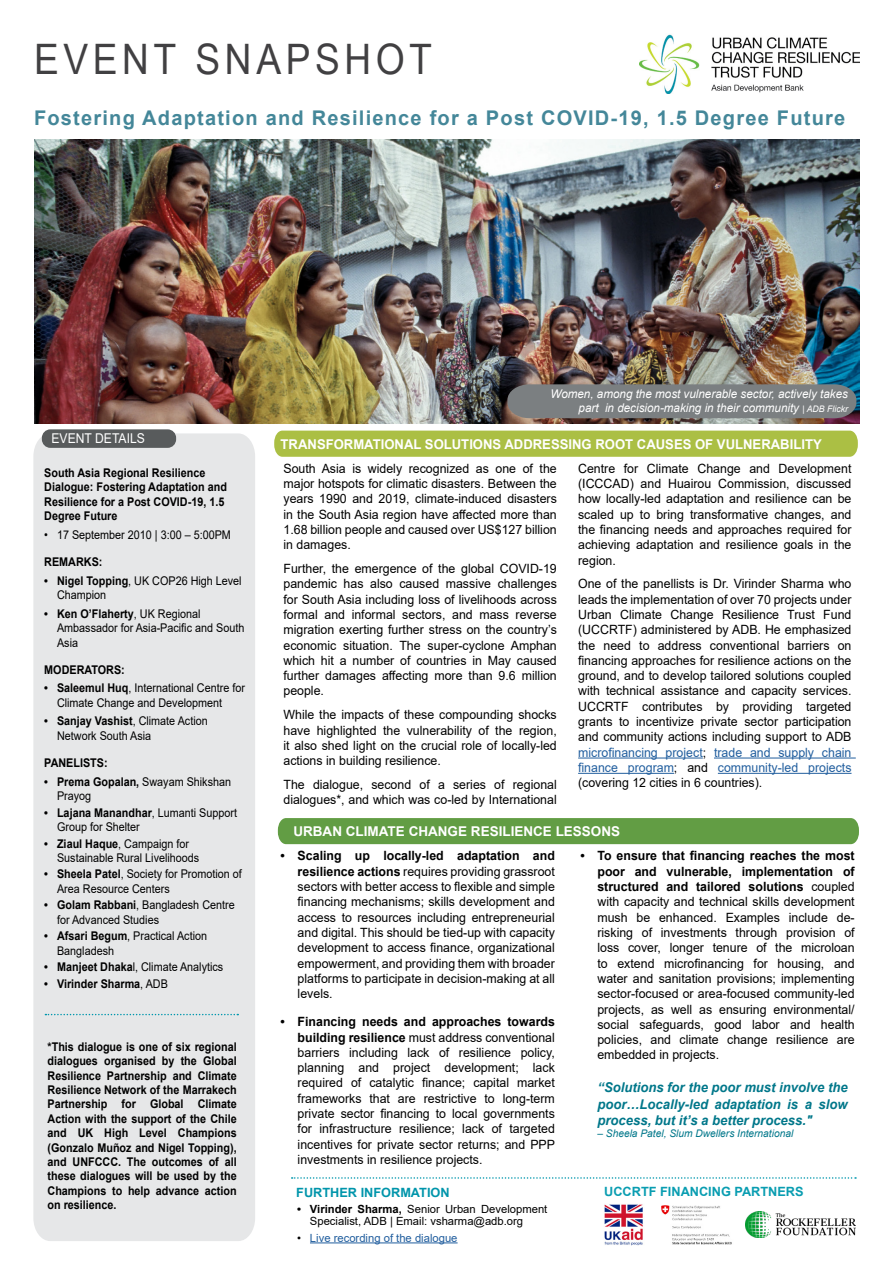
<style>
.page{position:relative;width:893px;height:1263px;background:#fff}
.page>*{position:absolute;margin:0;border:0;box-sizing:border-box;transform-origin:0 0}
.t1{font:42px "Arial Narrow";letter-spacing:.1em;color:#414042;scale:1.08 1}
.t2{font:700 20.25px "Arial";letter-spacing:.06em;color:#448799}
.t3{font:italic 700 13.5px/16.2px "Arial";color:#00778a;text-align:justify}
.t4{font:700 13.5px "Arial";color:#fff}
.t5{font:13.5px "Arial";color:#fff;scale:.9 1}
.t6{font:12.75px/15.3px "Arial";color:#000;text-align:justify}
.t7{font:700 12.75px "Arial";color:#099db1}
.t8{font:700 12.75px "Arial";color:#0095ab}
.t9{font:12px/14.4px "Arial";color:#000;scale:.9 1}
.t10{font:700 12px/14.4px "Arial";color:#000;scale:.9 1}
.t11{font:italic 12px/14.4px "Arial";color:#fff;text-align:right}
.t12{font:11.25px/12px "Arial";color:#000}
.t13{font:11.25px "Arial";color:#215e9e}
.t14{font:italic 10.5px "Arial";color:#00778a}
.s1{font-weight:700}
.s2{font-weight:400}
.s3{font-size:9px}
.s4{color:#215e9e}
.s5{color:#000}
</style>
<div class="page">
<hr style="left:578px;top:757px;width:125px;height:1px;background:#215e9e">
<hr style="left:714px;top:757px;width:142px;height:1px;background:#215e9e">
<hr style="left:578px;top:773px;width:96px;height:1px;background:#215e9e">
<hr style="left:718px;top:773px;width:133px;height:1px;background:#215e9e">
<div style="left:33px;top:433px;width:222px;height:808px;background:#e6e7e8"></div>
<div style="left:42px;top:429px;width:134px;height:19px;background:#585b5c;border-radius:9px"></div>
<div style="left:274px;top:431px;width:584px;height:26px;background:#abbf44"></div>
<div style="left:278px;top:818px;width:581px;height:26px;background:#629d44"></div>
<hr style="left:310px;top:1242px;width:148px;height:1px;background:#215e9e">
<img style="left:745px;top:1212px;width:110px;height:25px">
<img style="left:604px;top:1204px;width:39px;height:42px">
<img style="left:661px;top:1205px;width:71px;height:39px">
<img style="left:640px;top:34px;width:220px;height:60px">
<img style="left:34px;top:139px;width:826px;height:284px">
<div style="left:507px;top:384px;width:349px;height:34px;background:#7b7f81"></div>
<svg style="left:292px;top:1177px;width:564px;height:2px"></svg>
<svg style="left:45px;top:1014px;width:193px;height:1px"></svg>
<h1 class="t1" style="left:34px;top:29px;width:370px">EVENT SNAPSHOT</h1>
<h2 class="t2" style="left:34px;top:104px;width:813px">Fostering Adaptation and Resilience for a Post COVID-19, 1.5 Degree Future</h2>
<p class="t5" style="left:52px;top:429px;width:105px">EVENT DETAILS</p>
<p class="t10" style="left:44px;top:466px;width:204px">South Asia Regional Resilience<br>Dialogue: Fostering Adaptation and<br>Resilience for a Post COVID-19, 1.5<br>Degree Future</p>
<p class="t9" style="left:44px;top:527px;width:209px">• 17 September 2010 | 3:00 – 5:00PM</p>
<p class="t10" style="left:44px;top:555px;width:66px">REMARKS:</p>
<p class="t9" style="left:57px;top:573px;width:207px;text-indent:-13px"><span class="s1">• Nigel Topping</span>, UK COP26 High Level<br>Champion</p>
<p class="t9" style="left:57px;top:606px;width:210px;text-indent:-13px"><span class="s1">• Ken O’Flaherty</span>, UK Regional<br>Ambassador for Asia-Pacific and South<br>Asia</p>
<p class="t10" style="left:44px;top:662px;width:91px">MODERATORS:</p>
<p class="t9" style="left:57px;top:681px;width:210px;text-indent:-13px"><span class="s1">• Saleemul Huq</span>, International Centre for<br>Climate Change and Development</p>
<p class="t9" style="left:57px;top:714px;width:169px;text-indent:-13px"><span class="s1">• Sanjay Vashist</span>, Climate Action<br>Network South Asia</p>
<p class="t10" style="left:44px;top:756px;width:72px">PANELISTS:</p>
<p class="t9" style="left:57px;top:774px;width:195px;text-indent:-13px"><span class="s1">• Prema Gopalan,</span> Swayam Shikshan<br>Prayog</p>
<p class="t9" style="left:57px;top:805px;width:202px;text-indent:-13px"><span class="s1">• Lajana Manandhar</span>, Lumanti Support<br>Group for Shelter</p>
<p class="t9" style="left:57px;top:836px;width:160px;text-indent:-13px"><span class="s1">• Ziaul Haque</span>, Campaign for<br>Sustainable Rural Livelihoods</p>
<p class="t9" style="left:57px;top:867px;width:207px;text-indent:-13px"><span class="s1">• Sheela Patel</span>, Society for Promotion of<br>Area Resource Centers</p>
<p class="t9" style="left:57px;top:898px;width:199px;text-indent:-13px"><span class="s1">• Golam Rabbani</span>, Bangladesh Centre for Advanced Studies</p>
<p class="t9" style="left:57px;top:929px;width:168px;text-indent:-13px"><span class="s1">• Afsari Begum</span>, Practical Action<br>Bangladesh</p>
<p class="t9" style="left:44px;top:960px;width:200px"><span class="s1">• Manjeet Dhaka</span>l, Climate Analytics</p>
<p class="t10" style="left:44px;top:976px;width:139px">• Virinder Sharma<span class="s2">, ADB</span></p>
<p class="t10" style="left:48px;top:1039px;width:212px;text-align:justify">*This dialogue is one of six regional dialogues organised by the Global Resilience Partnership and Climate Resilience Network of the Marrakech Partnership for Global Climate Action with the support of the Chile and UK High Level Champions (Gonzalo Muñoz and Nigel Topping), and UNFCCC. The outcomes of all these dialogues will be used by the Champions to help advance action on resilience.</p>
<p class="t11" style="left:550px;top:386px;width:299px">Women, among the most vulnerable sector, actively takes part in decision-making in their community <span class="s3">| ADB Flickr</span></p>
<p class="t4" style="left:281px;top:434px;width:543px">TRANSFORMATIONAL SOLUTIONS ADDRESSING ROOT CAUSES OF VULNERABILITY</p>
<p class="t6" style="left:283px;top:460px;width:275px">South Asia is widely recognized as one of the major hotspots for climatic disasters. Between the years 1990 and 2019, climate-induced disasters in the South Asia region have affected more than 1.68 billion people and caused over US$127 billion in damages.</p>
<p class="t6" style="left:283px;top:561px;width:275px">Further, the emergence of the global COVID-19 pandemic has also caused massive challenges for South Asia including loss of livelihoods across formal and informal sectors, and mass reverse migration exerting further stress on the country’s economic situation. The super-cyclone Amphan which hit a number of countries in May caused further damages affecting more than 9.6 million people.</p>
<p class="t6" style="left:283px;top:707px;width:275px">While the impacts of these compounding shocks have highlighted the vulnerability of the region, it also shed light on the crucial role of locally-led actions in building resilience.</p>
<p class="t6" style="left:283px;top:777px;width:275px">The dialogue, second of a series of regional dialogues*, and which was co-led by International</p>
<p class="t6" style="left:578px;top:460px;width:275px">Centre for Climate Change and Development (ICCCAD) and Huairou Commission, discussed how locally-led adaptation and resilience can be scaled up to bring transformative changes, and the financing needs and approaches required for achieving adaptation and resilience goals in the region.</p>
<p class="t6" style="left:578px;top:576px;width:275px">One of the panellists is Dr. Virinder Sharma who leads the implementation of over 70 projects under Urban Climate Change Resilience Trust Fund (UCCRTF) administered by ADB. He emphasized the need to address conventional barriers on financing approaches for resilience actions on the ground, and to develop tailored solutions coupled with technical assistance and capacity services.<br>UCCRTF contributes by providing targeted grants to incentivize private sector participation and community actions including support to ADB <span class="s4">microfinancing project</span>; <span class="s4">trade and supply chain finance program</span>; and <span class="s4">community-led projects </span>(covering 12 cities in 6 countries).</p>
<p class="t4" style="left:293px;top:822px;width:328px">URBAN CLIMATE CHANGE RESILIENCE LESSONS</p>
<p class="t6" style="left:298px;top:848px;width:259px;text-indent:-17px"><span class="s1">• Scaling up locally-led adaptation and resilience actions</span> requires providing grassroot sectors with better access to flexible and simple financing mechanisms; skills development and access to resources including entrepreneurial and digital. This should be tied-up with capacity development to access finance, organizational empowerment, and providing them with broader platforms to participate in decision-making at all levels.</p>
<p class="t6" style="left:298px;top:1014px;width:259px;text-indent:-17px"><span class="s1">• Financing needs and approaches towards building resilience</span> must address conventional barriers including lack of resilience policy, planning and project development; lack required of catalytic finance; capital market frameworks that are restrictive to long-term private sector financing to local governments for infrastructure resilience; lack of targeted incentives for private sector returns; and PPP investments in resilience projects.</p>
<p class="t8" style="left:296px;top:1183px;width:155px">FURTHER INFORMATION</p>
<p class="t12" style="left:310px;top:1203px;width:239px;text-indent:-13px"><span class="s1">• Virinder Sharma,</span> Senior Urban Development<br>Specialist, ADB | Email: vsharma@adb.org</p>
<p class="t13" style="left:297px;top:1230px;width:162px"><span class="s5">•</span> Live recording of the dialogue</p>
<p class="t6" style="left:597px;top:848px;width:259px;text-indent:-17px"><span class="s1">• To ensure that financing reaches the most poor and vulnerable, implementation of structured and tailored solutions</span> coupled with capacity and technical skills development mush be enhanced. Examples include de&shy;risking of investments through provision of loss cover, longer tenure of the microloan to extend microfinancing for housing, and water and sanitation provisions; implementing sector-focused or area-focused community-led projects, as well as ensuring environmental/ social safeguards, good labor and health policies, and climate change resilience are embedded in projects.</p>
<p class="t3" style="left:597px;top:1080px;width:252px">“Solutions for the poor must involve the poor…Locally-led adaptation is a slow process, but it’s a better process."</p>
<p class="t14" style="left:597px;top:1127px;width:197px">– Sheela Patel, Slum Dwellers International</p>
<p class="t7" style="left:604px;top:1183px;width:201px">UCCRTF FINANCING PARTNERS</p>
</div>
